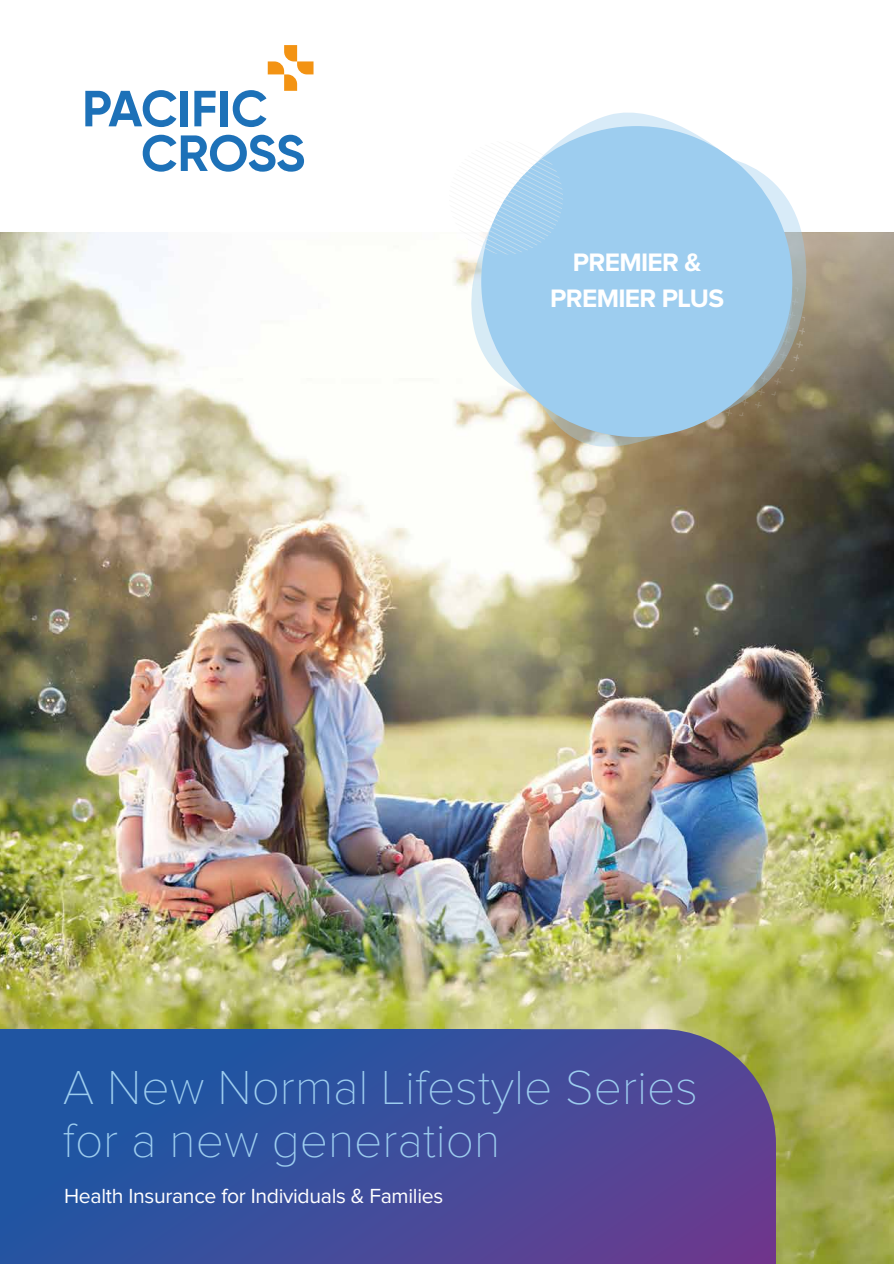
<style>
.page{position:relative;width:894px;height:1264px;background:#fff}
.page>*{position:absolute;margin:0;border:0;box-sizing:border-box;transform-origin:0 0}
.t1{font:100 49.5px/52.5px "Proxima Nova";color:#9dcdef}
.t2{font:700 26.1px/35.7px "Proxima Nova";letter-spacing:-.025em;color:#fff;text-align:center}
.t3{font:21.15px "Proxima Nova";letter-spacing:-.015em;color:#fff}
</style>
<div class="page">
<img style="left:0;top:232px;width:893px;height:1031px">
<svg style="left:468px;top:232px;width:425px;height:251px;background:#998f7a"></svg>
<svg style="left:806px;top:245px;width:3px;height:7px"></svg>
<svg style="left:810px;top:274px;width:4px;height:7px"></svg>
<svg style="left:807px;top:288px;width:7px;height:7px"></svg>
<svg style="left:806px;top:301px;width:5px;height:7px"></svg>
<svg style="left:806px;top:314px;width:2px;height:7px"></svg>
<svg style="left:524px;top:208px;width:282px;height:238px;background:#9e947d"></svg>
<svg style="left:471px;top:112px;width:321px;height:292px"></svg>
<div style="left:481px;top:126px;width:311px;height:311px;background:#9dcdef;border-radius:50%"></div>
<svg style="left:449px;top:141px;width:114px;height:113px"></svg>
<svg style="left:0;top:1029px;width:775px;height:234px;background:#3d4e9a"></svg>
<svg style="left:85px;top:90px;width:91px;height:37px"></svg>
<div style="left:181px;top:91px;width:7px;height:35px;background:#1d71b8"></div>
<svg style="left:194px;top:91px;width:21px;height:35px"></svg>
<div style="left:221px;top:91px;width:7px;height:35px;background:#1d71b8"></div>
<svg style="left:233px;top:45px;width:80px;height:82px"></svg>
<svg style="left:143px;top:135px;width:161px;height:37px"></svg>
<p class="t2" style="left:550px;top:245px;width:175px">PREMIER &amp;<br>PREMIER PLUS</p>
<p class="t1" style="left:63px;top:1063px;width:636px">A New Normal Lifestyle Series for a new generation</p>
<p class="t3" style="left:64px;top:1184px;width:380px">Health Insurance for Individuals &amp; Families</p>
</div>
